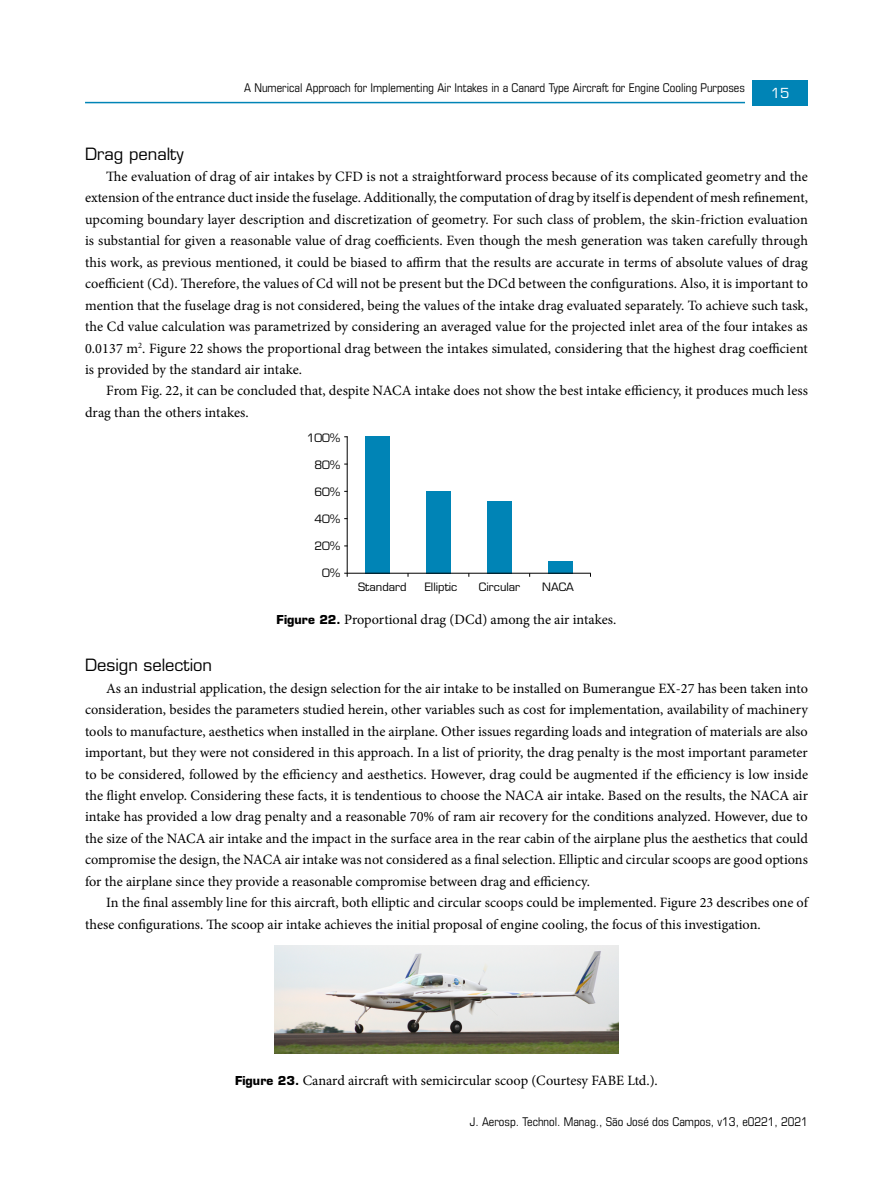
<style>
.page{position:relative;width:893px;height:1191px;background:#fff}
.page>*{position:absolute;margin:0;border:0;box-sizing:border-box;transform-origin:0 0}
.z19_sub__2{font:16.5px "Eurostile LT Std";color:#000}
.z13_texto{font:14.25px/21.5px "Minion Pro";color:#000;text-align:justify}
.z22_figuras_tabelas{font:14.25px "Minion Pro";color:#000}
.t1{font:13.5px "Eurostile LT Std";color:#fff}
.t2{font:condensed 12px "Eurostile LT Std";color:#000}
.z23_tabelas_txt{font:11.25px "Eurostile LT Std";color:#000}
.s1{font-family:"Eurostile LT Std";font-weight:700;font-size:12px}
</style>
<div class="page">
<hr style="left:85px;top:102px;width:660px;height:1px;background:#0084b6">
<div style="left:753px;top:81px;width:55px;height:25px;background:#0084b6"></div>
<div style="left:548px;top:561px;width:25px;height:12px;background:#0084b6"></div>
<div style="left:487px;top:501px;width:25px;height:72px;background:#0084b6"></div>
<div style="left:426px;top:491px;width:25px;height:82px;background:#0084b6"></div>
<div style="left:365px;top:436px;width:25px;height:137px;background:#0084b6"></div>
<hr style="left:347px;top:436px;width:1px;height:141px;background:#000">
<hr style="left:344px;top:573px;width:247px;height:1px;background:#000">
<img style="left:275px;top:945px;width:343px;height:108px">
<p class="t2" style="left:244px;top:80px;width:502px">A Numerical Approach for Implementing Air Intakes in a Canard Type Aircraft for Engine Cooling Purposes</p>
<p class="t1" style="left:771px;top:85px;width:20px">15</p>
<p class="z19_sub__2" style="left:85px;top:143px;width:100px">Drag penalty</p>
<p class="z13_texto" style="left:85px;top:166px;width:724px;text-indent:21px">The evaluation of drag of air intakes by CFD is not a straightforward process because of its complicated geometry and the extension of the entrance duct inside the fuselage. Additionally, the computation of drag by itself is dependent of mesh refinement, upcoming boundary layer description and discretization of geometry. For such class of problem, the skin-friction evaluation is substantial for given a reasonable value of drag coefficients. Even though the mesh generation was taken carefully through this work, as previous mentioned, it could be biased to affirm that the results are accurate in terms of absolute values of drag coefficient (Cd). Therefore, the values of Cd will not be present but the DCd between the configurations. Also, it is important to mention that the fuselage drag is not considered, being the values of the intake drag evaluated separately. To achieve such task, the Cd value calculation was parametrized by considering an averaged value for the projected inlet area of the four intakes as 0.0137 m<sup>2</sup>. Figure 22 shows the proportional drag between the intakes simulated, considering that the highest drag coefficient is provided by the standard air intake.</p>
<p class="z13_texto" style="left:85px;top:380px;width:724px;text-indent:21px">From Fig. 22, it can be concluded that, despite NACA intake does not show the best intake efficiency, it produces much less drag than the others intakes.</p>
<p class="z23_tabelas_txt" style="left:307px;top:431px;width:35px">100%</p>
<p class="z23_tabelas_txt" style="left:314px;top:458px;width:27px">80%</p>
<p class="z23_tabelas_txt" style="left:314px;top:485px;width:27px">60%</p>
<p class="z23_tabelas_txt" style="left:314px;top:512px;width:27px">40%</p>
<p class="z23_tabelas_txt" style="left:314px;top:539px;width:27px">20%</p>
<p class="z23_tabelas_txt" style="left:322px;top:566px;width:19px">0%</p>
<p class="z22_figuras_tabelas" style="left:277px;top:610px;width:341px"><span class="s1">Figure 22.</span> Proportional drag (DCd) among the air intakes.</p>
<p class="z23_tabelas_txt" style="left:358px;top:580px;width:50px">Standard</p>
<p class="z23_tabelas_txt" style="left:425px;top:580px;width:34px">Elliptic</p>
<p class="z23_tabelas_txt" style="left:479px;top:580px;width:43px">Circular</p>
<p class="z23_tabelas_txt" style="left:542px;top:580px;width:33px">NACA</p>
<p class="z19_sub__2" style="left:85px;top:655px;width:129px">Design selection</p>
<p class="z13_texto" style="left:85px;top:677px;width:724px;text-indent:21px">As an industrial application, the design selection for the air intake to be installed on Bumerangue EX-27 has been taken into consideration, besides the parameters studied herein, other variables such as cost for implementation, availability of machinery tools to manufacture, aesthetics when installed in the airplane. Other issues regarding loads and integration of materials are also important, but they were not considered in this approach. In a list of priority, the drag penalty is the most important parameter to be considered, followed by the efficiency and aesthetics. However, drag could be augmented if the efficiency is low inside the flight envelop. Considering these facts, it is tendentious to choose the NACA air intake. Based on the results, the NACA air intake has provided a low drag penalty and a reasonable 70% of ram air recovery for the conditions analyzed. However, due to the size of the NACA air intake and the impact in the surface area in the rear cabin of the airplane plus the aesthetics that could compromise the design, the NACA air intake was not considered as a final selection. Elliptic and circular scoops are good options for the airplane since they provide a reasonable compromise between drag and efficiency.</p>
<p class="z13_texto" style="left:85px;top:892px;width:724px;text-indent:21px">In the final assembly line for this aircraft, both elliptic and circular scoops could be implemented. Figure 23 describes one of these configurations. The scoop air intake achieves the initial proposal of engine cooling, the focus of this investigation.</p>
<p class="z22_figuras_tabelas" style="left:235px;top:1070px;width:424px"><span class="s1">Figure 23.</span> Canard aircraft with semicircular scoop (Courtesy FABE Ltd.).</p>
<p class="t2" style="left:470px;top:1114px;width:340px">J. Aerosp. Technol. Manag., São José dos Campos, v13, e0221, 2021</p>
</div>
